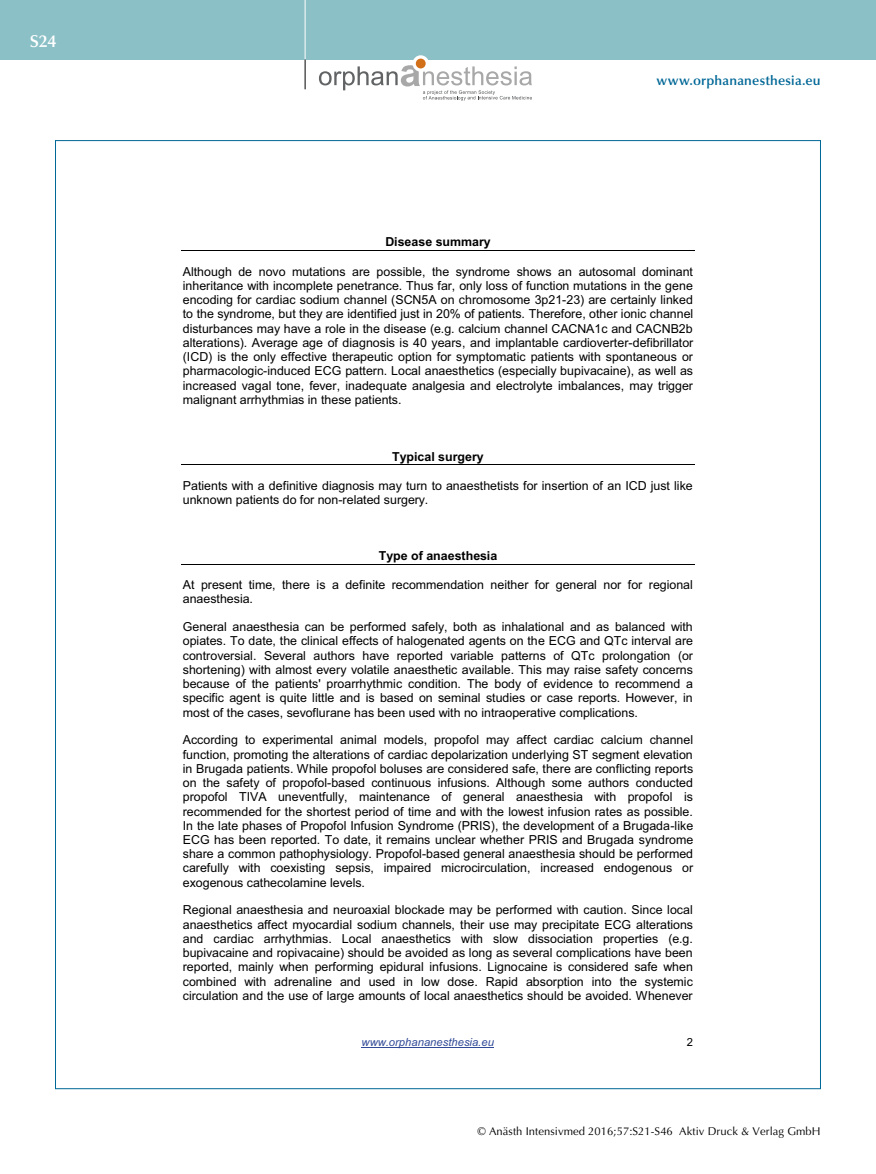
<style>
.page{position:relative;width:876px;height:1174px;background:#fff}
.page>*{position:absolute;margin:0;border:0;box-sizing:border-box;transform-origin:0 0}
.t1{font:600 17.25px "Optima";color:#fff}
.t2{font:600 13.5px "Optima";letter-spacing:.015em;color:#006796}
.t3{font:12.45px/14.2px "Arial";color:#000;text-align:justify}
.t4{font:700 12.45px "Arial";color:#000}
.t5{font:11.25px "Optima";letter-spacing:.005em;color:#000}
.t6{font:italic 11.25px "Arial";color:#314a97}
.t7{font:11.25px "Arial";color:#000}
</style>
<div class="page">
<div style="left:0;top:0;width:876px;height:60px;background:#8bc0c7"></div>
<hr style="left:305px;top:0;width:1px;height:60px;background:#fff">
<svg style="left:305px;top:60px;width:1px;height:29px"></svg>
<svg style="left:412px;top:55px;width:17px;height:17px"></svg>
<div style="left:416px;top:59px;width:10px;height:9px;background:#d17018;border-radius:50%"></div>
<svg style="left:319px;top:65px;width:213px;height:35px"></svg>
<hr style="left:362px;top:1047px;width:132px;height:1px;background:#314a97">
<hr style="left:181px;top:250px;width:514px;height:1px;background:#000">
<hr style="left:181px;top:464px;width:514px;height:1px;background:#000">
<hr style="left:181px;top:564px;width:514px;height:1px;background:#000">
<h1 class="t1" style="left:30px;top:31px;width:28px">S24</h1>
<p class="t2" style="left:656px;top:73px;width:166px">www.orphananesthesia.eu</p>
<p class="t4" style="left:385px;top:233px;width:107px">Disease summary</p>
<p class="t3" style="left:183px;top:264px;width:512px">Although de novo mutations are possible, the syndrome shows an autosomal dominant inheritance with incomplete penetrance. Thus far, only loss of function mutations in the gene encoding for cardiac sodium channel (SCN5A on chromosome 3p21-23) are certainly linked to the syndrome, but they are identified just in 20% of patients. Therefore, other ionic channel disturbances may have a role in the disease (e.g. calcium channel CACNA1c and CACNB2b alterations). Average age of diagnosis is 40 years, and implantable cardioverter-defibrillator (ICD) is the only effective therapeutic option for symptomatic patients with spontaneous or pharmacologic-induced ECG pattern. Local anaesthetics (especially bupivacaine), as well as increased vagal tone, fever, inadequate analgesia and electrolyte imbalances, may trigger malignant arrhythmias in these patients.</p>
<p class="t4" style="left:392px;top:448px;width:93px">Typical surgery</p>
<p class="t3" style="left:183px;top:479px;width:511px">Patients with a definitive diagnosis may turn to anaesthetists for insertion of an ICD just like unknown patients do for non-related surgery.</p>
<p class="t4" style="left:379px;top:547px;width:120px">Type of anaesthesia</p>
<p class="t3" style="left:183px;top:578px;width:512px">At present time, there is a definite recommendation neither for general nor for regional anaesthesia.</p>
<p class="t3" style="left:183px;top:620px;width:512px">General anaesthesia can be performed safely, both as inhalational and as balanced with opiates. To date, the clinical effects of halogenated agents on the ECG and QTc interval are controversial. Several authors have reported variable patterns of QTc prolongation (or shortening) with almost every volatile anaesthetic available. This may raise safety concerns because of the patients' proarrhythmic condition. The body of evidence to recommend a specific agent is quite little and is based on seminal studies or case reports. However, in most of the cases, sevoflurane has been used with no intraoperative complications.</p>
<p class="t3" style="left:183px;top:733px;width:512px">According to experimental animal models, propofol may affect cardiac calcium channel function, promoting the alterations of cardiac depolarization underlying ST segment elevation in Brugada patients. While propofol boluses are considered safe, there are conflicting reports on the safety of propofol-based continuous infusions. Although some authors conducted propofol TIVA uneventfully, maintenance of general anaesthesia with propofol is recommended for the shortest period of time and with the lowest infusion rates as possible.<br>In the late phases of Propofol Infusion Syndrome (PRIS), the development of a Brugada-like ECG has been reported. To date, it remains unclear whether PRIS and Brugada syndrome share a common pathophysiology. Propofol-based general anaesthesia should be performed carefully with coexisting sepsis, impaired microcirculation, increased endogenous or exogenous cathecolamine levels.</p>
<p class="t3" style="left:183px;top:903px;width:512px">Regional anaesthesia and neuroaxial blockade may be performed with caution. Since local anaesthetics affect myocardial sodium channels, their use may precipitate ECG alterations and cardiac arrhythmias. Local anaesthetics with slow dissociation properties (e.g. bupivacaine and ropivacaine) should be avoided as long as several complications have been reported, mainly when performing epidural infusions. Lignocaine is considered safe when combined with adrenaline and used in low dose. Rapid absorption into the systemic circulation and the use of large amounts of local anaesthetics should be avoided. Whenever</p>
<p class="t6" style="left:362px;top:1034px;width:134px">www.orphananesthesia.eu</p>
<p class="t7" style="left:687px;top:1034px;width:8px">2</p>
<p class="t5" style="left:477px;top:1125px;width:345px">© Anästh Intensivmed 2016;57:S21-S46 Aktiv Druck &amp; Verlag GmbH</p>
</div>
